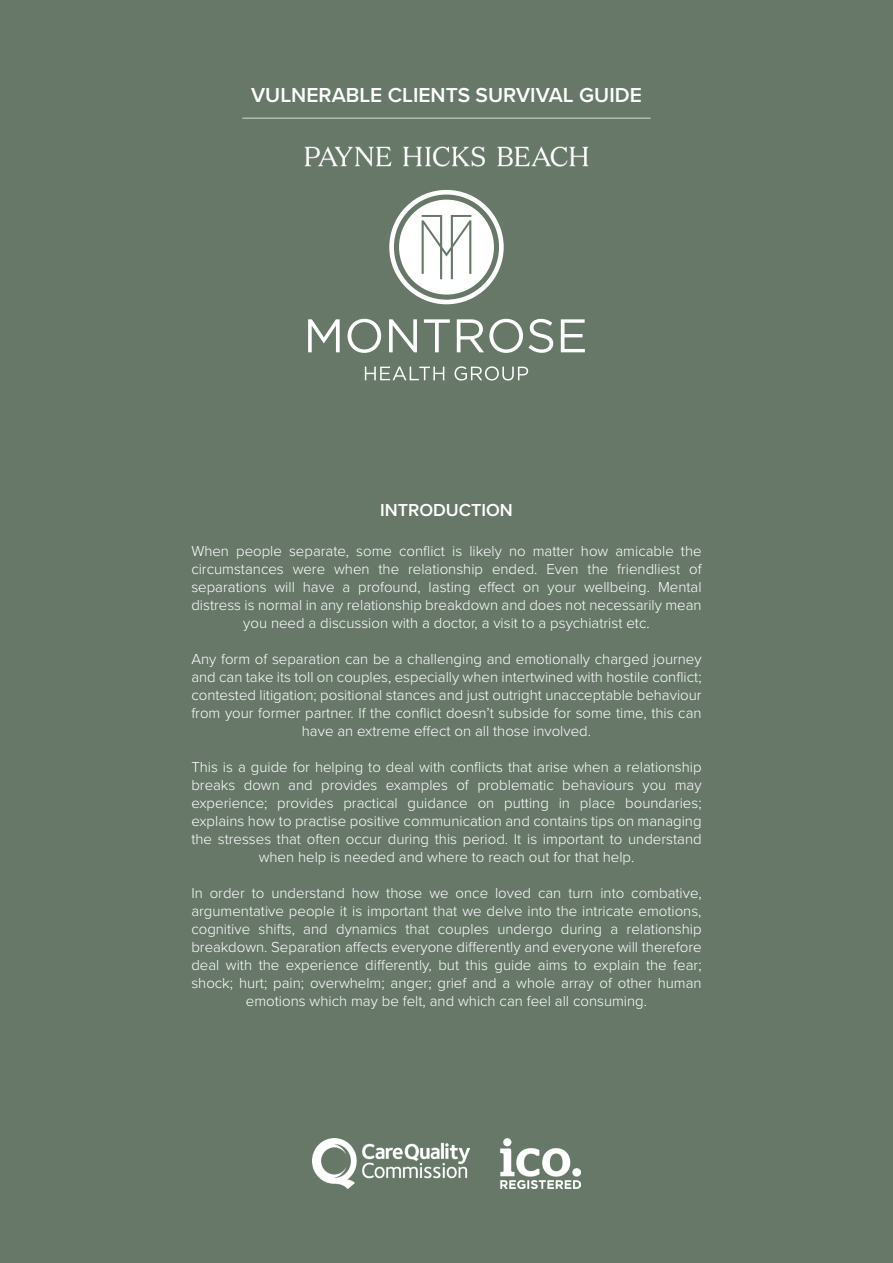
<style>
.page{position:relative;width:893px;height:1263px;background:#677869}
.page>*{position:absolute;margin:0;border:0;box-sizing:border-box;transform-origin:0 0}
.t1{font:600 21px "Proxima Nova";color:#fff}
.t2{font:600 18px "Proxima Nova";color:#fff}
.t3{font:300 15px/18px "Proxima Nova";color:#fff;text-align:center}
</style>
<div class="page">
<hr style="left:242px;top:117px;width:409px;height:2px;background:#fff">
<svg style="left:308px;top:319px;width:32px;height:33px"></svg>
<svg style="left:348px;top:319px;width:33px;height:34px"></svg>
<svg style="left:389px;top:319px;width:28px;height:33px"></svg>
<svg style="left:424px;top:319px;width:26px;height:33px"></svg>
<svg style="left:457px;top:319px;width:96px;height:34px"></svg>
<svg style="left:561px;top:319px;width:24px;height:33px"></svg>
<svg style="left:389px;top:190px;width:115px;height:114px"></svg>
<svg style="left:365px;top:366px;width:79px;height:14px"></svg>
<svg style="left:454px;top:366px;width:74px;height:14px"></svg>
<img style="left:304px;top:146px;width:285px;height:21px">
<img style="left:312px;top:1138px;width:158px;height:50px">
<img style="left:501px;top:1138px;width:79px;height:50px">
<h1 class="t1" style="left:251px;top:79px;width:392px">VULNERABLE CLIENTS SURVIVAL GUIDE</h1>
<p class="t2" style="left:380px;top:497px;width:134px">INTRODUCTION</p>
<p class="t3" style="left:191px;top:541px;width:512px">When people separate, some conflict is likely no matter how amicable the circumstances were when the relationship ended. Even the friendliest of separations will have a profound, lasting effect on your wellbeing. Mental distress is normal in any relationship breakdown and does not necessarily mean you need a discussion with a doctor, a visit to a psychiatrist etc.</p>
<p class="t3" style="left:191px;top:649px;width:512px">Any form of separation can be a challenging and emotionally charged journey and can take its toll on couples, especially when intertwined with hostile conflict; contested litigation; positional stances and just outright unacceptable behaviour from your former partner. If the conflict doesn’t subside for some time, this can have an extreme effect on all those involved.</p>
<p class="t3" style="left:191px;top:757px;width:512px">This is a guide for helping to deal with conflicts that arise when a relationship breaks down and provides examples of problematic behaviours you may experience; provides practical guidance on putting in place boundaries; explains how to practise positive communication and contains tips on managing the stresses that often occur during this period. It is important to understand when help is needed and where to reach out for that help.</p>
<p class="t3" style="left:191px;top:883px;width:512px">In order to understand how those we once loved can turn into combative, argumentative people it is important that we delve into the intricate emotions, cognitive shifts, and dynamics that couples undergo during a relationship breakdown. Separation affects everyone differently and everyone will therefore deal with the experience differently, but this guide aims to explain the fear; shock; hurt; pain; overwhelm; anger; grief and a whole array of other human emotions which may be felt, and which can feel all consuming.</p>
</div>
